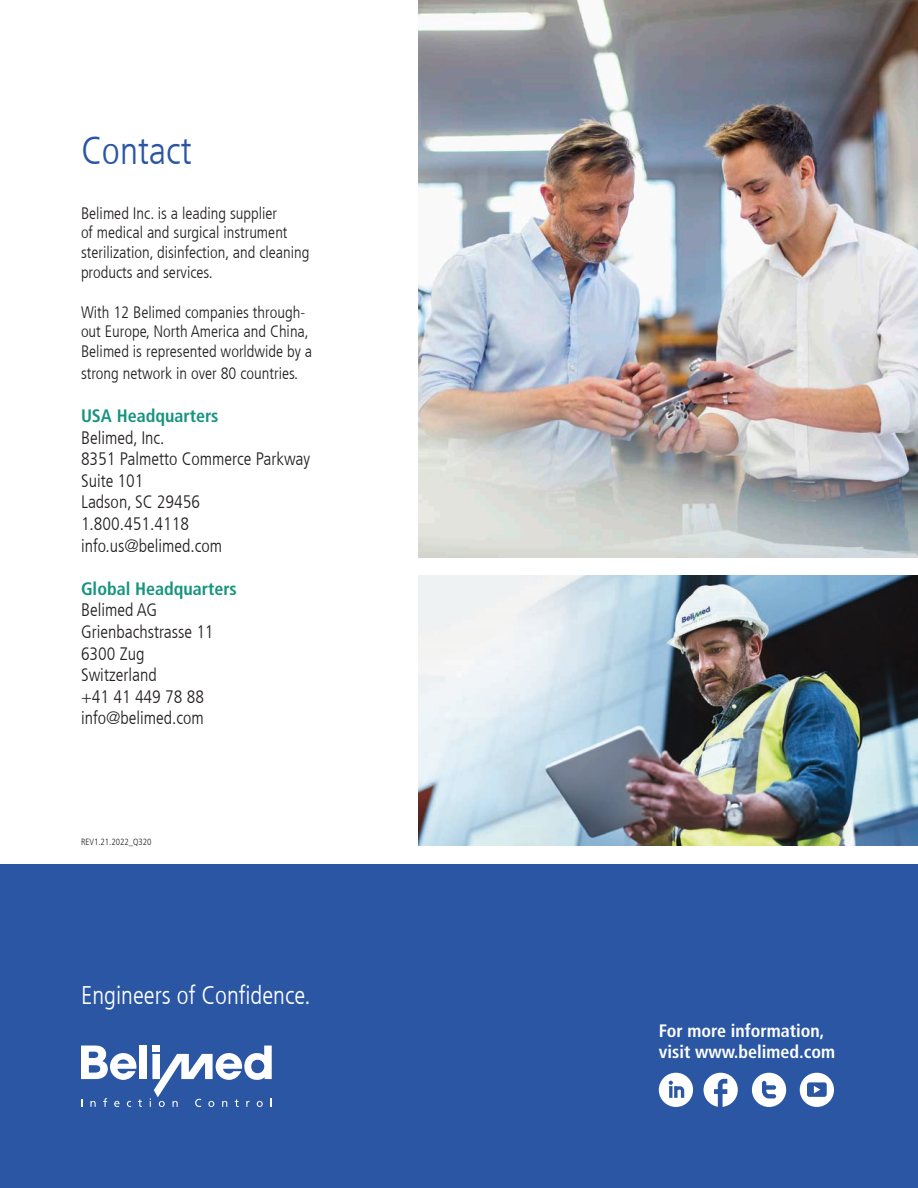
<style>
.page{position:relative;width:918px;height:1188px;background:#fff}
.page>*{position:absolute;margin:0;border:0;box-sizing:border-box;transform-origin:0 0}
.t1{font:300 condensed 39px "Frutiger LT Com";color:#2a56a4}
.t2{font:300 condensed 25.5px "Frutiger LT Com";color:#fff}
.t3{font:300 condensed 18px/21.6px "Frutiger LT Com";color:#231f20}
.t4{font:700 condensed 18px/21.6px "Frutiger LT Com";color:#fff}
.t5{font:700 condensed 18px "Frutiger LT Com";color:#16947f}
.t6{font:300 condensed 16.5px/19.8px "Frutiger LT Com";color:#231f20}
.t7{font:300 condensed 9px "Frutiger LT Com";color:#231f20}
</style>
<div class="page">
<div style="left:0;top:865px;width:918px;height:323px;background:#2a56a4"></div>
<img style="left:419px;top:0;width:499px;height:558px">
<div style="left:140px;top:1046px;width:7px;height:33px;background:#fff"></div>
<svg style="left:90px;top:1101px;width:6px;height:6px"></svg>
<svg style="left:103px;top:1098px;width:4px;height:9px"></svg>
<svg style="left:114px;top:1101px;width:6px;height:6px"></svg>
<svg style="left:127px;top:1101px;width:4px;height:6px"></svg>
<svg style="left:138px;top:1099px;width:4px;height:8px"></svg>
<svg style="left:81px;top:1046px;width:55px;height:34px"></svg>
<svg style="left:150px;top:1046px;width:122px;height:61px"></svg>
<svg style="left:800px;top:1073px;width:34px;height:34px"></svg>
<svg style="left:704px;top:1073px;width:34px;height:34px"></svg>
<svg style="left:659px;top:1073px;width:34px;height:34px"></svg>
<svg style="left:752px;top:1073px;width:34px;height:34px"></svg>
<img style="left:419px;top:575px;width:499px;height:271px">
<p class="t1" style="left:81px;top:127px;width:112px">Contact</p>
<p class="t6" style="left:81px;top:203px;width:230px">Belimed Inc. is a leading supplier<br>of medical and surgical instrument sterilization, disinfection, and cleaning products and services.</p>
<p class="t6" style="left:81px;top:302px;width:233px">With 12 Belimed companies through&shy;out Europe, North America and China,<br>Belimed is represented worldwide by a</p>
<p class="t6" style="left:81px;top:363px;width:219px">strong network in over 80 countries.</p>
<p class="t5" style="left:81px;top:405px;width:139px">USA Headquarters</p>
<p class="t3" style="left:81px;top:426px;width:85px">Belimed, Inc.</p>
<p class="t3" style="left:81px;top:448px;width:231px">8351 Palmetto Commerce Parkway<br>Suite 101</p>
<p class="t3" style="left:81px;top:491px;width:121px">Ladson, SC 29456</p>
<p class="t3" style="left:81px;top:513px;width:109px">1.800.451.4118</p>
<p class="t3" style="left:81px;top:534px;width:143px">info.us@belimed.com</p>
<p class="t5" style="left:81px;top:577px;width:157px">Global Headquarters</p>
<p class="t3" style="left:81px;top:599px;width:78px">Belimed AG</p>
<p class="t3" style="left:81px;top:621px;width:134px">Grienbachstrasse 11</p>
<p class="t3" style="left:81px;top:642px;width:65px">6300 Zug</p>
<p class="t3" style="left:81px;top:664px;width:77px">Switzerland</p>
<p class="t3" style="left:81px;top:686px;width:125px">+41 41 449 78 88</p>
<p class="t3" style="left:81px;top:707px;width:124px">info@belimed.com</p>
<p class="t7" style="left:81px;top:836px;width:72px">REV1.21.2022_Q320</p>
<p class="t2" style="left:81px;top:980px;width:231px">Engineers of Confidence.</p>
<p class="t4" style="left:659px;top:1020px;width:178px">For more information, visit www.belimed.com</p>
</div>
